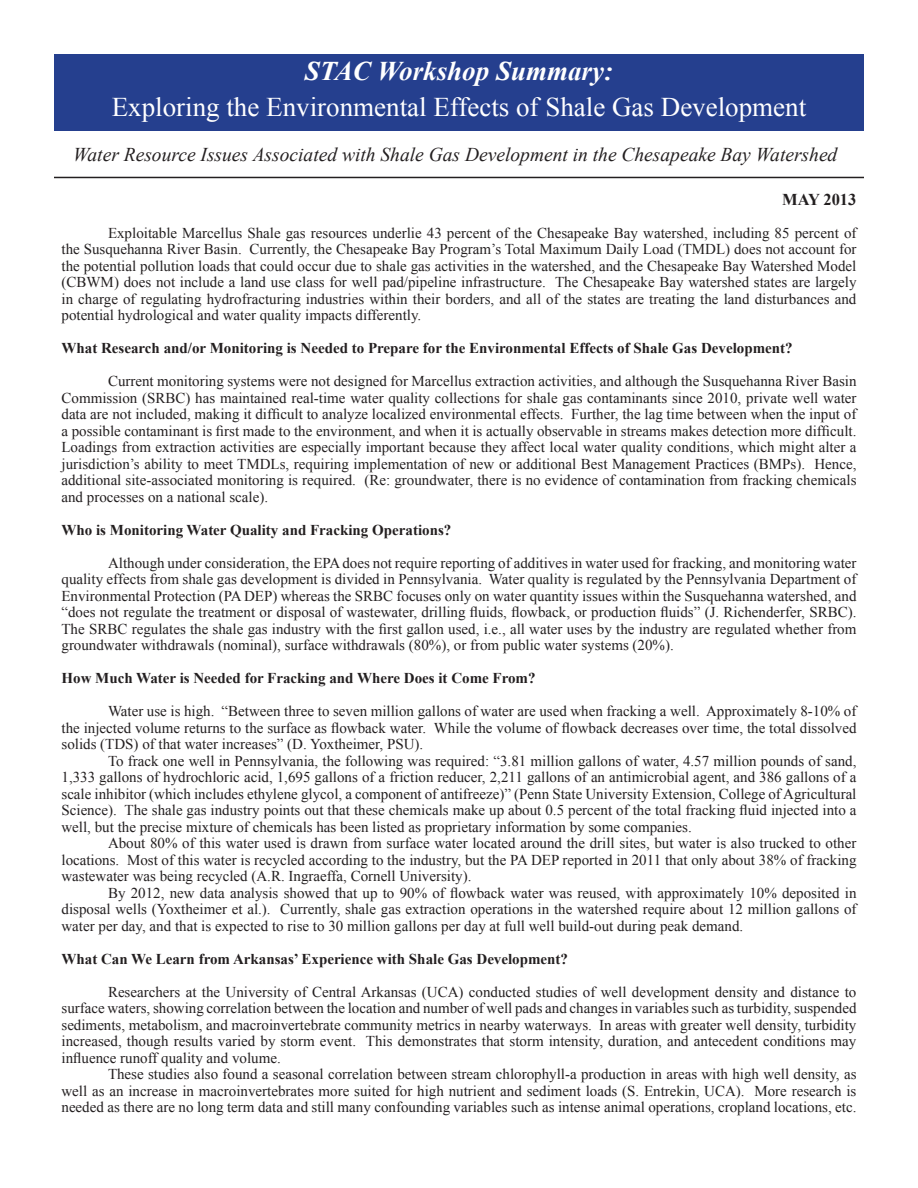
<style>
.page{position:relative;width:918px;height:1188px;background:#fff}
.page>*{position:absolute;margin:0;border:0;box-sizing:border-box;transform-origin:0 0}
.t1{font:27px "Times New Roman";color:#fff}
.t2{font:italic 700 27px "Times New Roman";color:#fff}
.t3{font:italic 19.5px "Times New Roman";color:#231f20}
.t4{font:700 16.5px "Times New Roman";color:#231f20}
.t5{font:15px/16.5px "Times New Roman";color:#231f20;text-align:justify}
.t6{font:700 15px "Times New Roman";color:#231f20}
</style>
<div class="page">
<div style="left:54px;top:54px;width:810px;height:77px;background:#253f8e"></div>
<hr style="left:54px;top:177px;width:810px;height:1px;background:#231f20">
<p class="t2" style="left:305px;top:53px;width:310px">STAC Workshop Summary:</p>
<p class="t1" style="left:112px;top:89px;width:696px">Exploring the Environmental Effects of Shale Gas Development</p>
<p class="t3" style="left:73px;top:141px;width:766px">Water Resource Issues Associated with Shale Gas Development in the Chesapeake Bay Watershed</p>
<p class="t4" style="left:782px;top:188px;width:76px">MAY 2013</p>
<p class="t5" style="left:62px;top:224px;width:797px;text-indent:46px">Exploitable Marcellus Shale gas resources underlie 43 percent of the Chesapeake Bay watershed, including 85 percent of the Susquehanna River Basin. Currently, the Chesapeake Bay Program’s Total Maximum Daily Load (TMDL) does not account for the potential pollution loads that could occur due to shale gas activities in the watershed, and the Chesapeake Bay Watershed Model (CBWM) does not include a land use class for well pad/pipeline infrastructure. The Chesapeake Bay watershed states are largely in charge of regulating hydrofracturing industries within their borders, and all of the states are treating the land disturbances and potential hydrological and water quality impacts differently.</p>
<p class="t6" style="left:62px;top:338px;width:733px">What Research and/or Monitoring is Needed to Prepare for the Environmental Effects of Shale Gas Development?</p>
<p class="t5" style="left:62px;top:373px;width:797px;text-indent:46px">Current monitoring systems were not designed for Marcellus extraction activities, and although the Susquehanna River Basin Commission (SRBC) has maintained real-time water quality collections for shale gas contaminants since 2010, private well water data are not included, making it difficult to analyze localized environmental effects. Further, the lag time between when the input of a possible contaminant is first made to the environment, and when it is actually observable in streams makes detection more difficult.<br>Loadings from extraction activities are especially important because they affect local water quality conditions, which might alter a jurisdiction’s ability to meet TMDLs, requiring implementation of new or additional Best Management Practices (BMPs). Hence, additional site-associated monitoring is required. (Re: groundwater, there is no evidence of contamination from fracking chemicals and processes on a national scale).</p>
<p class="t6" style="left:62px;top:520px;width:391px">Who is Monitoring Water Quality and Fracking Operations?</p>
<p class="t5" style="left:62px;top:554px;width:797px;text-indent:46px">Although under consideration, the EPAdoes not require reporting of additives in water used for fracking, and monitoring water quality effects from shale gas development is divided in Pennsylvania. Water quality is regulated by the Pennsylvania Department of Environmental Protection (PA DEP) whereas the SRBC focuses only on water quantity issues within the Susquehanna watershed, and “does not regulate the treatment or disposal of wastewater, drilling fluids, flowback, or production fluids” (J. Richenderfer, SRBC).<br>The SRBC regulates the shale gas industry with the first gallon used, i.e., all water uses by the industry are regulated whether from groundwater withdrawals (nominal), surface withdrawals (80%), or from public water systems (20%).</p>
<p class="t6" style="left:62px;top:668px;width:476px">How Much Water is Needed for Fracking and Where Does it Come From?</p>
<p class="t5" style="left:62px;top:703px;width:797px;text-indent:46px">Water use is high. “Between three to seven million gallons of water are used when fracking a well. Approximately 8-10% of the injected volume returns to the surface as flowback water. While the volume of flowback decreases over time, the total dissolved solids (TDS) of that water increases” (D. Yoxtheimer, PSU).</p>
<p class="t5" style="left:62px;top:752px;width:797px;text-indent:46px">To frack one well in Pennsylvania, the following was required: “3.81 million gallons of water, 4.57 million pounds of sand, 1,333 gallons of hydrochloric acid, 1,695 gallons of a friction reducer, 2,211 gallons of an antimicrobial agent, and 386 gallons of a scale inhibitor (which includes ethylene glycol, a component of antifreeze)” (Penn State University Extension, College of Agricultural Science). The shale gas industry points out that these chemicals make up about 0.5 percent of the total fracking fluid injected into a well, but the precise mixture of chemicals has been listed as proprietary information by some companies.</p>
<p class="t5" style="left:62px;top:835px;width:797px;text-indent:46px">About 80% of this water used is drawn from surface water located around the drill sites, but water is also trucked to other locations. Most of this water is recycled according to the industry, but the PA DEP reported in 2011 that only about 38% of fracking wastewater was being recycled (A.R. Ingraeffa, Cornell University).</p>
<p class="t5" style="left:62px;top:884px;width:797px;text-indent:46px">By 2012, new data analysis showed that up to 90% of flowback water was reused, with approximately 10% deposited in disposal wells (Yoxtheimer et al.). Currently, shale gas extraction operations in the watershed require about 12 million gallons of water per day, and that is expected to rise to 30 million gallons per day at full well build-out during peak demand.</p>
<p class="t6" style="left:62px;top:949px;width:508px">What Can We Learn from Arkansas’ Experience with Shale Gas Development?</p>
<p class="t5" style="left:62px;top:983px;width:797px;text-indent:46px">Researchers at the University of Central Arkansas (UCA) conducted studies of well development density and distance to surface waters, showing correlation between the location and number of well pads and changes in variables such as turbidity, suspended sediments, metabolism, and macroinvertebrate community metrics in nearby waterways. In areas with greater well density, turbidity increased, though results varied by storm event. This demonstrates that storm intensity, duration, and antecedent conditions may influence runoff quality and volume.</p>
<p class="t5" style="left:62px;top:1066px;width:797px;text-indent:46px">These studies also found a seasonal correlation between stream chlorophyll-a production in areas with high well density, as well as an increase in macroinvertebrates more suited for high nutrient and sediment loads (S. Entrekin, UCA). More research is needed as there are no long term data and still many confounding variables such as intense animal operations, cropland locations, etc.</p>
</div>
